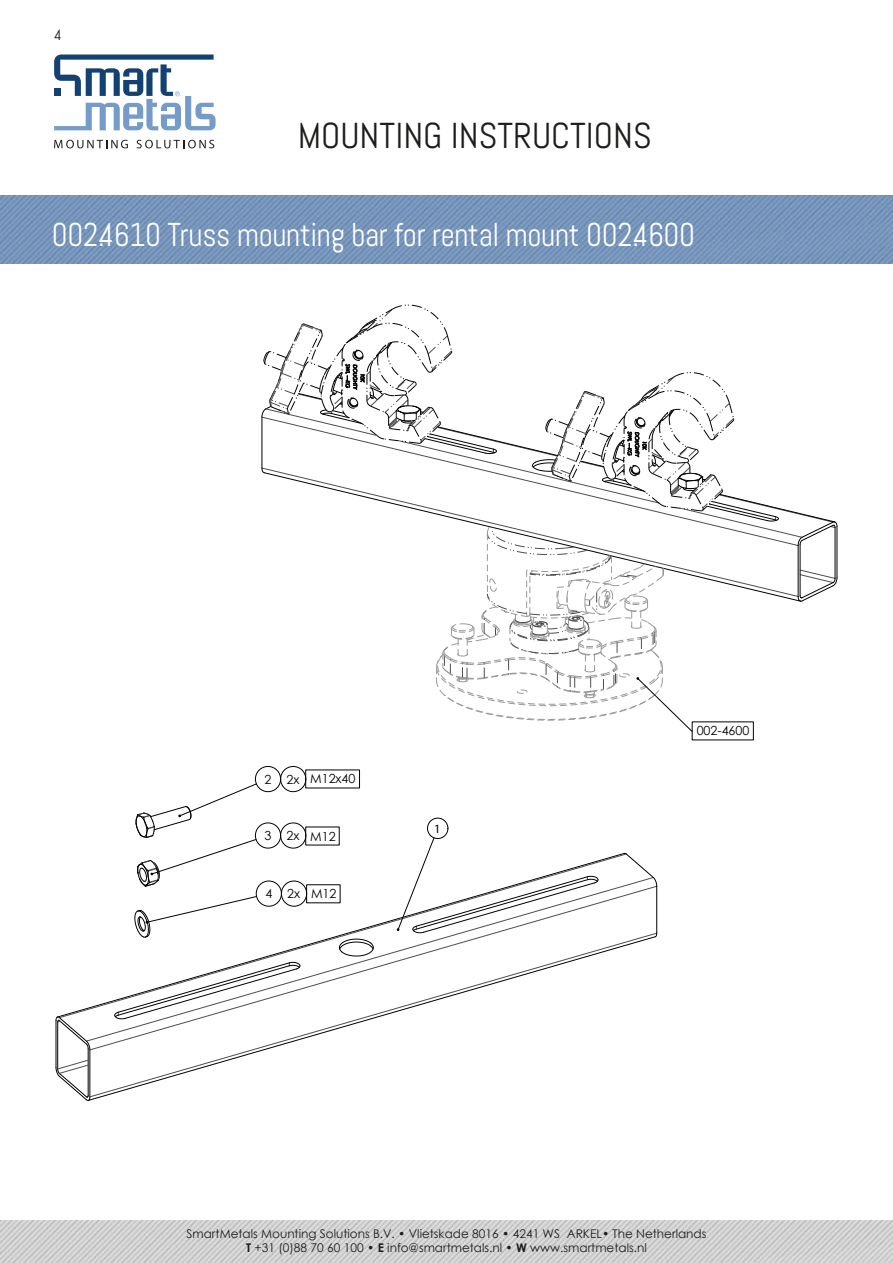
<style>
.page{position:relative;width:893px;height:1263px;background:#fff}
.page>*{position:absolute;margin:0;border:0;box-sizing:border-box;transform-origin:0 0}
.t1{font:36px "Abel";color:#1d1d1b}
.t2{font:33px "Abel";letter-spacing:-.01em;color:#fff;scale:.94 1}
.t3{font:15px "Abel";color:#1d1d1b}
.t4{font:12.6px "Century Gothic";color:#020203}
.t5{font:12.6px "CG Triumvirate";color:#020203}
.t6{font:12px/14.4px "Century Gothic";color:#1d1d1b;text-align:center}
.s1{font-weight:700}
</style>
<div class="page">
<img style="left:0;top:196px;width:893px;height:68px">
<img style="left:0;top:1220px;width:893px;height:43px">
<svg style="left:54px;top:140px;width:74px;height:8px"></svg>
<svg style="left:137px;top:140px;width:77px;height:8px"></svg>
<svg style="left:54px;top:55px;width:162px;height:75px"></svg>
<hr style="left:56px;top:1020px;width:1px;height:47px;background:#020203">
<hr style="left:57px;top:1022px;width:1px;height:47px;background:#020203">
<svg style="left:255px;top:886px;width:401px;height:47px"></svg>
<svg style="left:87px;top:936px;width:567px;height:165px"></svg>
<hr style="left:656px;top:886px;width:1px;height:47px;background:#020203">
<div style="left:255px;top:766px;width:26px;height:26px;border:1px solid #020203;border-radius:50%"></div>
<div style="left:280px;top:766px;width:26px;height:26px;border:1px solid #020203;border-radius:50%"></div>
<div style="left:255px;top:823px;width:26px;height:25px;border:1px solid #020203;border-radius:50%"></div>
<div style="left:280px;top:823px;width:26px;height:25px;border:1px solid #020203;border-radius:50%"></div>
<div style="left:256px;top:881px;width:26px;height:25px;border:1px solid #020203;border-radius:50%"></div>
<div style="left:281px;top:881px;width:26px;height:25px;border:1px solid #020203;border-radius:50%"></div>
<div style="left:427px;top:818px;width:21px;height:21px;border:1px solid #020203;border-radius:50%"></div>
<svg style="left:654px;top:932px;width:3px;height:6px"></svg>
<svg style="left:623px;top:852px;width:35px;height:35px"></svg>
<svg style="left:55px;top:1016px;width:36px;height:35px"></svg>
<svg style="left:55px;top:1059px;width:36px;height:42px"></svg>
<svg style="left:261px;top:304px;width:577px;height:428px"></svg>
<svg style="left:134px;top:896px;width:123px;height:47px"></svg>
<svg style="left:135px;top:783px;width:122px;height:104px"></svg>
<svg style="left:397px;top:837px;width:202px;height:96px"></svg>
<svg style="left:114px;top:961px;width:187px;height:59px"></svg>
<svg style="left:339px;top:938px;width:35px;height:19px"></svg>
<p class="t3" style="left:54px;top:26px;width:9px">4</p>
<h1 class="t1" style="left:298px;top:112px;width:356px">MOUNTING INSTRUCTIONS</h1>
<h2 class="t2" style="left:52px;top:214px;width:686px">002.4610 Truss mounting bar for rental mount 002.4600</h2>
<p class="t4" style="left:697px;top:722px;width:54px">002-4600</p>
<p class="t4" style="left:265px;top:770px;width:36px">2 2x</p>
<p class="t4" style="left:310px;top:770px;width:47px">M12x40</p>
<p class="t4" style="left:265px;top:827px;width:36px">3 2x</p>
<p class="t4" style="left:310px;top:827px;width:27px">M12</p>
<p class="t5" style="left:434px;top:821px;width:8px">1</p>
<p class="t4" style="left:265px;top:885px;width:36px">4 2x</p>
<p class="t4" style="left:311px;top:885px;width:27px">M12</p>
<p class="t6" style="left:187px;top:1226px;width:521px">SmartMetals Mounting Solutions B.V. • Vlietskade 8016 • 4241 WS ARKEL• The Netherlands<br><span class="s1">T</span> +31 (0)88 70 60 100 • <span class="s1">E</span> info@smartmetals.nl • <span class="s1">W</span> www.smartmetals.nl</p>
</div>
